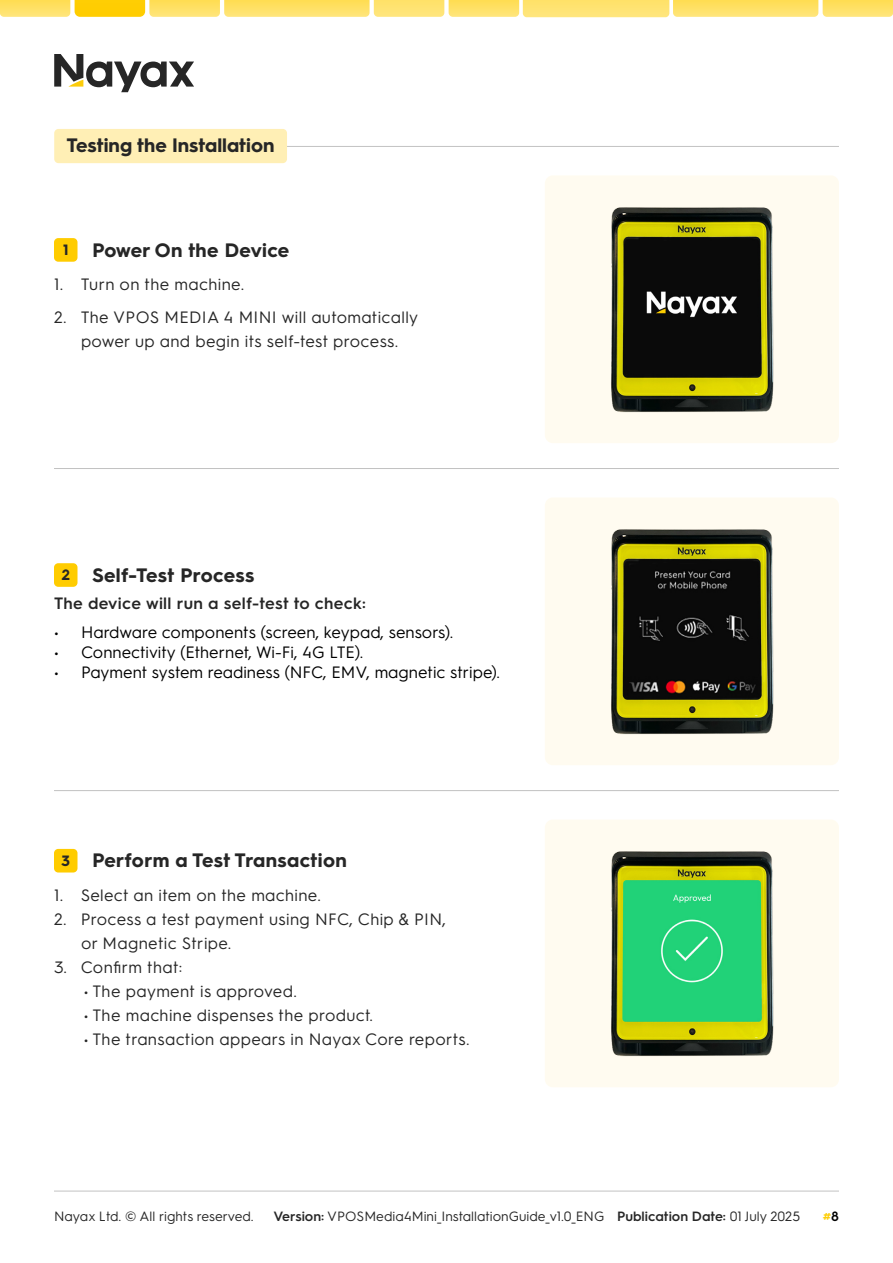
<style>
.page{position:relative;width:893px;height:1263px;background:#fff}
.page>*{position:absolute;margin:0;border:0;box-sizing:border-box;transform-origin:0 0}
.t1{font:700 19.5px "Hurme Geometric Sans 3";letter-spacing:.005em;color:#262626}
.t2{font:16.5px/24px "Hurme Geometric Sans 3";letter-spacing:.02em;color:#262626;text-align:center}
.t3{font:16.5px "Hurme Geometric Sans 3";color:#000}
.t4{font:600 16.5px "Hurme Geometric Sans 3";letter-spacing:.02em;color:#262626}
.t5{font:700 15px "Hurme Geometric Sans 3";color:#262626}
.t6{font:13.5px "Hurme Geometric Sans 3";color:#262626}
.t7{font:600 13.5px "Hurme Geometric Sans 3";color:#fdce07}
.s1{font-weight:600}
.s2{color:#000}
</style>
<div class="page">
<svg style="left:54px;top:54px;width:140px;height:38px"></svg>
<img style="left:0;top:0;width:70px;height:17px">
<img style="left:75px;top:0;width:70px;height:17px">
<img style="left:149px;top:0;width:71px;height:17px">
<img style="left:374px;top:0;width:70px;height:17px">
<img style="left:224px;top:0;width:146px;height:17px">
<img style="left:449px;top:0;width:70px;height:17px">
<img style="left:523px;top:0;width:146px;height:17px">
<img style="left:673px;top:0;width:145px;height:17px">
<img style="left:823px;top:0;width:70px;height:17px">
<hr style="left:54px;top:1191px;width:785px;height:1px;background:#c2c2c2">
<div style="left:545px;top:819px;width:294px;height:268px;background:#fffbf0;border-radius:8px"></div>
<img style="left:611px;top:851px;width:163px;height:205px">
<div style="left:545px;top:497px;width:294px;height:268px;background:#fffbf0;border-radius:8px"></div>
<div style="left:54px;top:129px;width:233px;height:34px;background:#ffefb5;border-radius:4px"></div>
<hr style="left:287px;top:146px;width:552px;height:1px;background:#c2c2c2">
<div style="left:54px;top:238px;width:24px;height:24px;background:#fc0;border-radius:4px"></div>
<div style="left:54px;top:563px;width:24px;height:24px;background:#fc0;border-radius:4px"></div>
<div style="left:54px;top:849px;width:24px;height:23px;background:#fc0;border-radius:4px"></div>
<div style="left:545px;top:175px;width:294px;height:268px;background:#fffbf0;border-radius:8px"></div>
<img style="left:611px;top:207px;width:163px;height:205px">
<img style="left:611px;top:529px;width:163px;height:205px">
<hr style="left:54px;top:468px;width:785px;height:1px;background:#c2c2c2">
<hr style="left:54px;top:790px;width:785px;height:1px;background:#c2c2c2">
<p class="t1" style="left:67px;top:132px;width:209px">Testing the Installation</p>
<p class="t1" style="left:92px;top:236px;width:198px">Power On the Device</p>
<p class="t2" style="left:54px;top:272px;width:192px">1. Turn on the machine.</p>
<p class="t2" style="left:54px;top:305px;width:366px">2. The VPOS MEDIA 4 MINI will automatically power up and begin its self-test process.</p>
<p class="t5" style="left:63px;top:240px;width:7px">1</p>
<p class="t1" style="left:92px;top:561px;width:163px">Self-Test Process</p>
<p class="t4" style="left:54px;top:592px;width:313px">The device will run a self-test to check:</p>
<p class="t3" style="left:54px;top:621px;width:401px">• Hardware components (screen, keypad, sensors).</p>
<p class="t3" style="left:54px;top:641px;width:311px">• Connectivity (Ethernet, Wi-Fi, 4G LTE).</p>
<p class="t3" style="left:54px;top:660px;width:447px">• Payment system readiness (NFC, EMV, magnetic stripe).</p>
<p class="t5" style="left:62px;top:565px;width:10px">2</p>
<p class="t1" style="left:92px;top:847px;width:256px">Perform a Test Transaction</p>
<p class="t2" style="left:54px;top:882px;width:268px">1. Select an item on the machine.</p>
<p class="t2" style="left:81px;top:906px;width:367px;text-align:left;text-indent:-27px">2. Process a test payment using NFC, Chip &amp; PIN, or Magnetic Stripe.</p>
<p class="t2" style="left:54px;top:954px;width:130px">3. Confirm that:</p>
<p class="t2" style="left:84px;top:978px;width:215px">• The payment is approved.</p>
<p class="t2" style="left:84px;top:1002px;width:291px">• The machine dispenses the product.</p>
<p class="t2" style="left:84px;top:1026px;width:387px">• The transaction appears in Nayax Core reports.</p>
<p class="t5" style="left:62px;top:850px;width:10px">3</p>
<p class="t6" style="left:54px;top:1207px;width:201px">Nayax Ltd. © All rights reserved.</p>
<p class="t6" style="left:274px;top:1207px;width:528px"><span class="s1">Version:</span> VPOSMedia4Mini_InstallationGuide_v1.0_ENG <span class="s1">Publication Date:</span> 01 July 2025</p>
<p class="t7" style="left:823px;top:1207px;width:18px">#<span class="s2">8</span></p>
</div>
